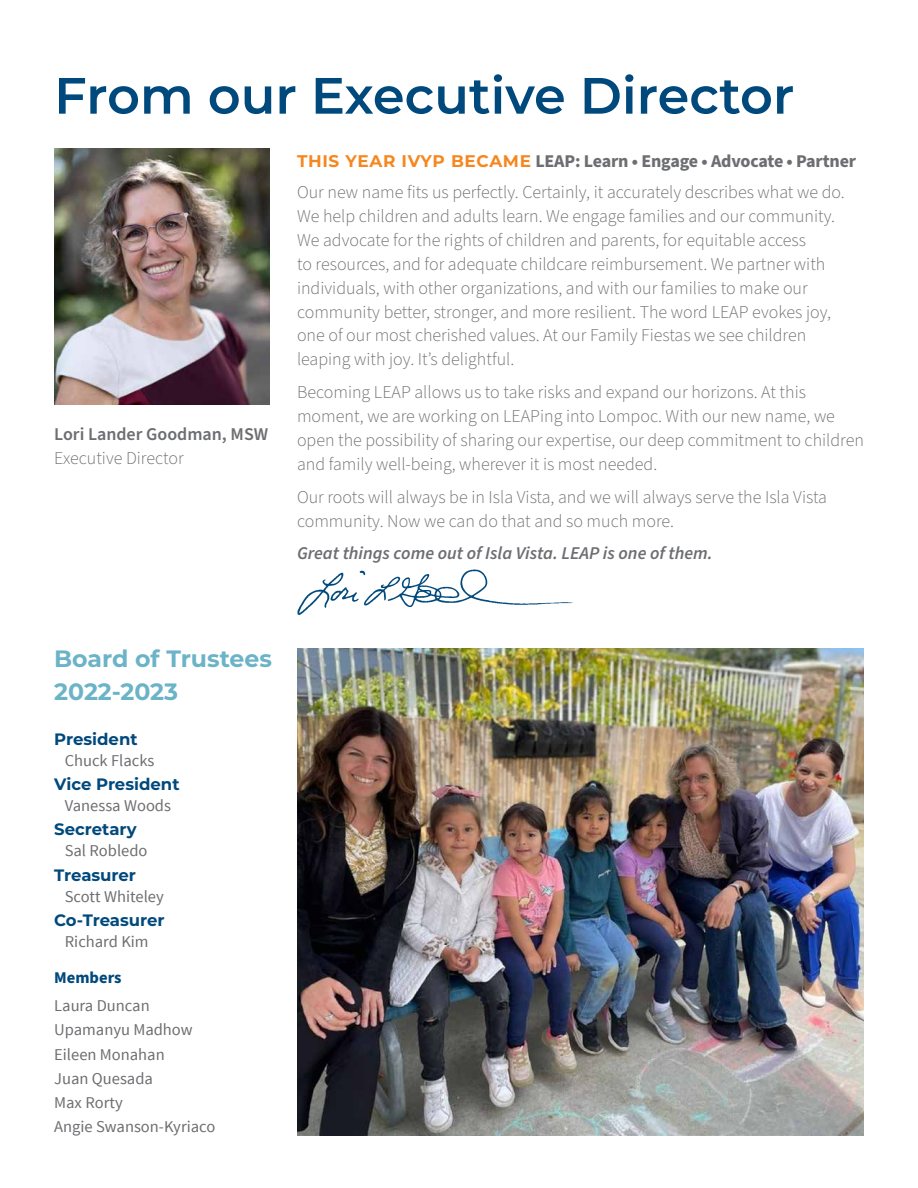
<style>
.page{position:relative;width:918px;height:1188px;background:#fff}
.page>*{position:absolute;margin:0;border:0;box-sizing:border-box;transform-origin:0 0}
.t1{font:600 51px "Montserrat";color:#00497c}
.t2{font:700 23.7px/33px "Montserrat";color:#6bb3c7}
.t3{font:300 18px/24px "Source Sans Pro";color:#6d6e71}
.t4{font:italic 600 18px "Source Sans Pro";color:#6d6e71}
.t5{font:600 18px "Source Sans Pro";color:#6d6e71}
.t6{font:16.5px/24.3px "Source Sans Pro";color:#6d6e71}
.t7{font:700 16.5px "Montserrat";color:#00497c}
.t8{font:700 16.5px "Source Sans Pro";color:#00497c}
.s1{font-family:"Montserrat";font-weight:700;font-size:16.8px;color:#f6871f}
.s2{font-weight:700}
</style>
<div class="page">
<img style="left:297px;top:569px;width:276px;height:46px">
<img style="left:54px;top:149px;width:216px;height:255px">
<img style="left:297px;top:648px;width:567px;height:488px">
<h1 class="t1" style="left:54px;top:59px;width:742px">From our Executive Director</h1>
<p class="t5" style="left:54px;top:422px;width:216px">Lori Lander Goodman, MSW</p>
<p class="t3" style="left:54px;top:446px;width:131px">Executive Director</p>
<p class="t3" style="left:297px;top:146px;width:561px;line-height:30.8px"><span class="s1">THIS YEAR IVYP BECAME</span> <span class="s2">LEAP: Learn • Engage • Advocate • Partner<br></span>Our new name fits us perfectly. Certainly, it accurately describes what we do.</p>
<p class="t3" style="left:297px;top:204px;width:540px">We help children and adults learn. We engage families and our community.<br>We advocate for the rights of children and parents, for equitable access<br>to resources, and for adequate childcare reimbursement. We partner with individuals, with other organizations, and with our families to make our community better, stronger, and more resilient. The word LEAP evokes joy, one of our most cherished values. At our Family Fiestas we see children leaping with joy. It’s delightful.</p>
<p class="t3" style="left:297px;top:381px;width:568px">Becoming LEAP allows us to take risks and expand our horizons. At this moment, we are working on LEAPing into Lompoc. With our new name, we open the possibility of sharing our expertise, our deep commitment to children and family well-being, wherever it is most needed.</p>
<p class="t3" style="left:297px;top:485px;width:532px">Our roots will always be in Isla Vista, and we will always serve the Isla Vista community. Now we can do that and so much more.</p>
<p class="t4" style="left:297px;top:541px;width:417px">Great things come out of Isla Vista. LEAP is one of them.</p>
<h2 class="t2" style="left:54px;top:641px;width:219px">Board of Trustees<br>2022-2023</h2>
<p class="t7" style="left:54px;top:727px;width:85px">President</p>
<p class="t6" style="left:65px;top:749px;width:91px">Chuck Flacks</p>
<p class="t7" style="left:54px;top:772px;width:127px">Vice President</p>
<p class="t6" style="left:65px;top:794px;width:108px">Vanessa Woods</p>
<p class="t7" style="left:54px;top:818px;width:84px">Secretary</p>
<p class="t6" style="left:65px;top:839px;width:84px">Sal Robledo</p>
<p class="t7" style="left:54px;top:863px;width:83px">Treasurer</p>
<p class="t6" style="left:65px;top:884px;width:101px">Scott Whiteley</p>
<p class="t7" style="left:54px;top:908px;width:112px">Co-Treasurer</p>
<p class="t6" style="left:65px;top:930px;width:85px">Richard Kim</p>
<p class="t8" style="left:54px;top:967px;width:69px">Members</p>
<p class="t6" style="left:54px;top:994px;width:163px">Laura Duncan<br>Upamanyu Madhow<br>Eileen Monahan<br>Juan Quesada<br>Max Rorty<br>Angie Swanson-Kyriaco</p>
</div>
